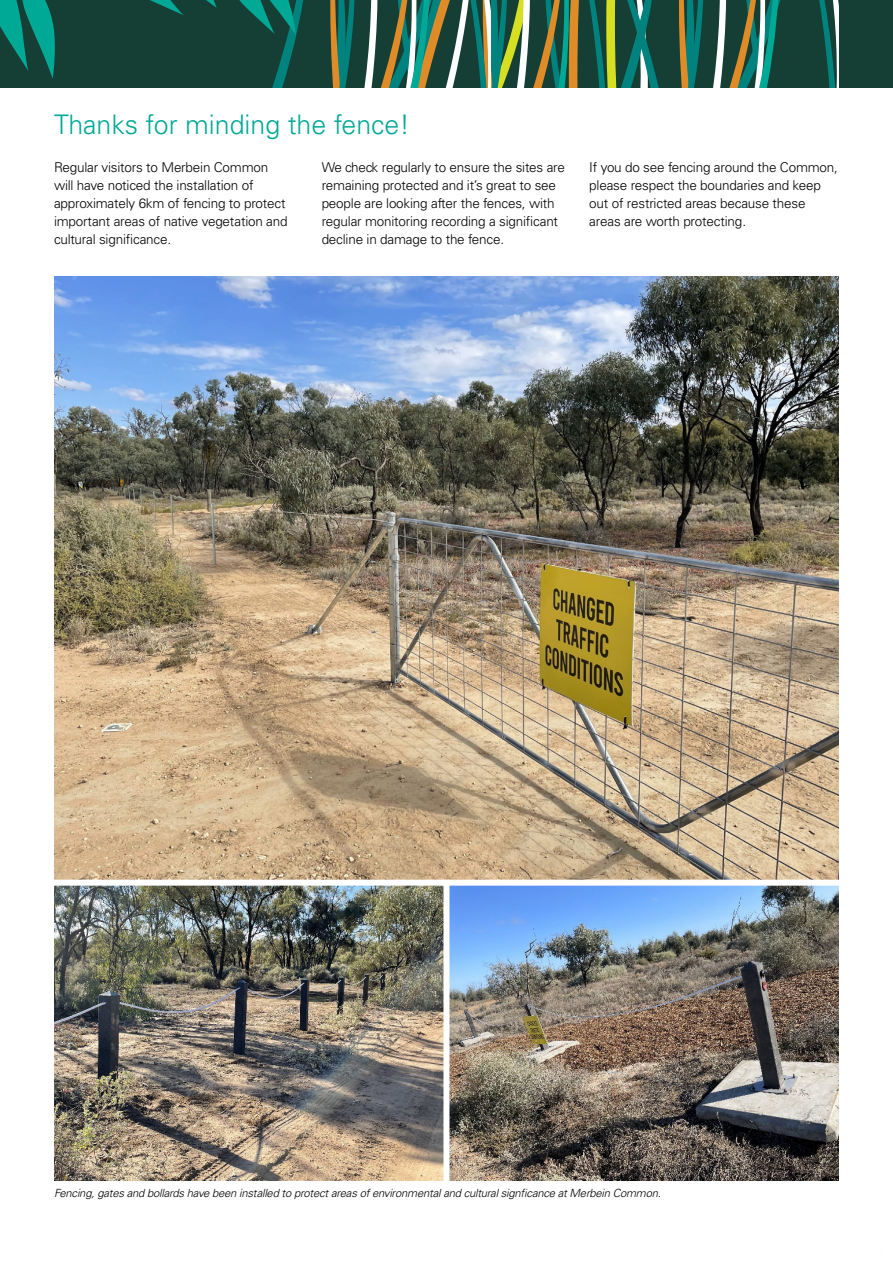
<style>
.page{position:relative;width:893px;height:1263px;background:#fff}
.page>*{position:absolute;margin:0;border:0;box-sizing:border-box;transform-origin:0 0}
.t1{font:300 27px "Univers LT Std";color:#00a995}
.t2{font:300 13.5px/18px "Univers LT Std";letter-spacing:-.015em;color:#000}
.t3{font:italic 300 11.25px "Univers LT Std";letter-spacing:-.02em;color:#000}
</style>
<div class="page">
<img style="left:54px;top:886px;width:785px;height:294px">
<div style="left:0;top:0;width:893px;height:87px;background:#153e35"></div>
<svg style="left:0;top:0;width:839px;height:87px"></svg>
<img style="left:54px;top:276px;width:785px;height:604px">
<div style="left:443px;top:883px;width:6px;height:302px;background:#fff"></div>
<h1 class="t1" style="left:54px;top:109px;width:357px">Thanks for minding the fence!</h1>
<p class="t2" style="left:54px;top:158px;width:235px">Regular visitors to Merbein Common will have noticed the installation of approximately 6km of fencing to protect important areas of native vegetation and cultural significance.</p>
<p class="t2" style="left:322px;top:158px;width:245px">We check regularly to ensure the sites are remaining protected and it’s great to see people are looking after the fences, with regular monitoring recording a significant decline in damage to the fence.</p>
<p class="t2" style="left:589px;top:158px;width:250px">If you do see fencing around the Common, please respect the boundaries and keep out of restricted areas because these areas are worth protecting.</p>
<p class="t3" style="left:54px;top:1186px;width:608px">Fencing, gates and bollards have been installed to protect areas of environmental and cultural signficance at Merbein Common.</p>
</div>
